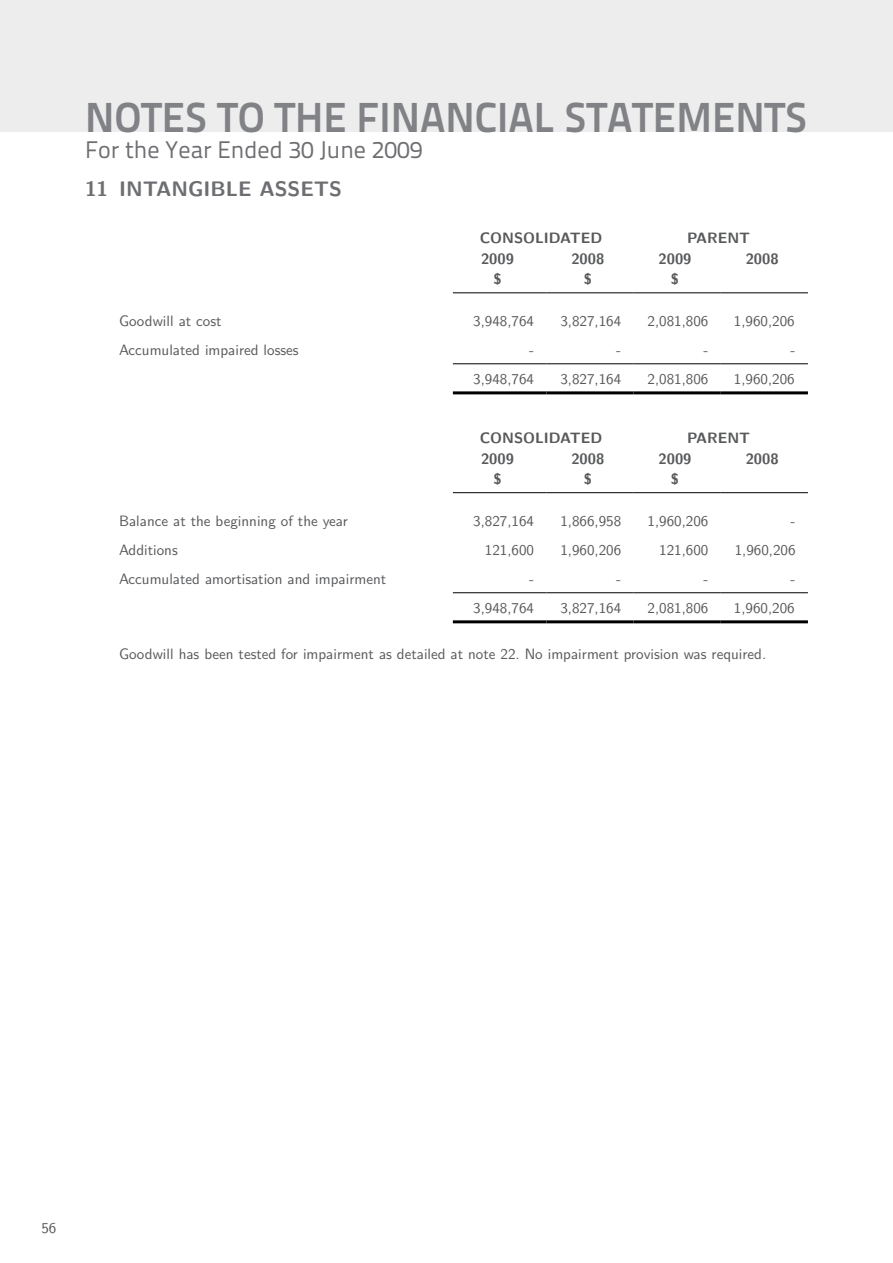
<style>
.page{position:relative;width:893px;height:1263px;background:#fff}
.page>*{position:absolute;margin:0;border:0;box-sizing:border-box;transform-origin:0 0}
.t1{font:42px "Titillium Text 15 L 800 wt";color:#808285}
.t2{font:24px "Titillium Text 15 L 400 wt";color:#6d6e71}
.t3{font:700 21px "LM Sans 10";color:#6d6e71}
.t4{font:15px "LM Sans 10";color:#58595b}
.t5{font:700 15px "LM Sans 10";color:#58595b}
</style>
<div class="page">
<div style="left:0;top:0;width:893px;height:132px;background:#ededee"></div>
<hr style="left:453px;top:292px;width:93px;height:1px;background:#000">
<hr style="left:546px;top:292px;width:88px;height:1px;background:#000">
<hr style="left:634px;top:292px;width:87px;height:1px;background:#000">
<hr style="left:721px;top:292px;width:87px;height:1px;background:#000">
<hr style="left:453px;top:363px;width:93px;height:1px;background:#000">
<hr style="left:546px;top:363px;width:88px;height:1px;background:#000">
<hr style="left:634px;top:363px;width:87px;height:1px;background:#000">
<hr style="left:721px;top:363px;width:87px;height:1px;background:#000">
<hr style="left:453px;top:391px;width:93px;height:3px;background:#000">
<hr style="left:546px;top:391px;width:88px;height:3px;background:#000">
<hr style="left:634px;top:391px;width:87px;height:3px;background:#000">
<hr style="left:721px;top:391px;width:87px;height:3px;background:#000">
<hr style="left:453px;top:492px;width:93px;height:1px;background:#000">
<hr style="left:546px;top:492px;width:88px;height:1px;background:#000">
<hr style="left:634px;top:492px;width:87px;height:1px;background:#000">
<hr style="left:721px;top:492px;width:87px;height:1px;background:#000">
<hr style="left:453px;top:592px;width:93px;height:1px;background:#000">
<hr style="left:546px;top:592px;width:88px;height:1px;background:#000">
<hr style="left:634px;top:592px;width:87px;height:1px;background:#000">
<hr style="left:721px;top:592px;width:87px;height:1px;background:#000">
<hr style="left:453px;top:620px;width:93px;height:3px;background:#000">
<hr style="left:546px;top:620px;width:88px;height:3px;background:#000">
<hr style="left:634px;top:620px;width:87px;height:3px;background:#000">
<hr style="left:721px;top:620px;width:87px;height:3px;background:#000">
<h1 class="t1" style="left:85px;top:92px;width:53px">NOTES</h1>
<h1 class="t1" style="left:217px;top:92px;width:82px">TO THE</h1>
<h1 class="t1" style="left:357px;top:92px;width:430px">FI NANCIAL STATEMENTS</h1>
<h2 class="t2" style="left:85px;top:135px;width:339px">For the Year Ended 30 June 2009</h2>
<h3 class="t3" style="left:85px;top:172px;width:88px">11 INTANG</h3>
<h3 class="t3" style="left:204px;top:172px;width:140px">IBLE ASSETS</h3>
<p class="t5" style="left:480px;top:226px;width:124px">CONSOLIDATED</p>
<p class="t5" style="left:687px;top:226px;width:65px">PARENT</p>
<p class="t5" style="left:481px;top:247px;width:34px">2009</p>
<p class="t5" style="left:571px;top:247px;width:34px">2008</p>
<p class="t5" style="left:659px;top:247px;width:34px">2009</p>
<p class="t5" style="left:746px;top:247px;width:35px">2008</p>
<p class="t5" style="left:493px;top:267px;width:10px">$</p>
<p class="t5" style="left:584px;top:267px;width:10px">$</p>
<p class="t5" style="left:671px;top:267px;width:10px">$</p>
<p class="t4" style="left:119px;top:309px;width:104px">Goodwill at cost</p>
<p class="t4" style="left:473px;top:309px;width:62px">3,948,764</p>
<p class="t4" style="left:560px;top:309px;width:62px">3,827,164</p>
<p class="t4" style="left:648px;top:309px;width:62px">2,081,806</p>
<p class="t4" style="left:734px;top:309px;width:62px">1,960,206</p>
<p class="t4" style="left:119px;top:338px;width:181px">Accumulated impaired losses</p>
<p class="t4" style="left:529px;top:338px;width:6px">-</p>
<p class="t4" style="left:616px;top:338px;width:6px">-</p>
<p class="t4" style="left:703px;top:338px;width:6px">-</p>
<p class="t4" style="left:791px;top:338px;width:6px">-</p>
<p class="t4" style="left:473px;top:367px;width:62px">3,948,764</p>
<p class="t4" style="left:560px;top:367px;width:62px">3,827,164</p>
<p class="t4" style="left:648px;top:367px;width:62px">2,081,806</p>
<p class="t4" style="left:734px;top:367px;width:62px">1,960,206</p>
<p class="t5" style="left:480px;top:426px;width:124px">CONSOLIDATED</p>
<p class="t5" style="left:687px;top:426px;width:65px">PARENT</p>
<p class="t5" style="left:481px;top:447px;width:34px">2009</p>
<p class="t5" style="left:571px;top:447px;width:34px">2008</p>
<p class="t5" style="left:659px;top:447px;width:34px">2009</p>
<p class="t5" style="left:746px;top:447px;width:35px">2008</p>
<p class="t5" style="left:493px;top:467px;width:10px">$</p>
<p class="t5" style="left:584px;top:467px;width:10px">$</p>
<p class="t5" style="left:671px;top:467px;width:10px">$</p>
<p class="t4" style="left:119px;top:509px;width:230px">Balance at the beginning of the year</p>
<p class="t4" style="left:473px;top:509px;width:62px">3,827,164</p>
<p class="t4" style="left:560px;top:509px;width:62px">1,866,958</p>
<p class="t4" style="left:648px;top:509px;width:62px">1,960,206</p>
<p class="t4" style="left:791px;top:509px;width:6px">-</p>
<p class="t4" style="left:119px;top:538px;width:60px">Additions</p>
<p class="t4" style="left:485px;top:538px;width:51px">121,600</p>
<p class="t4" style="left:560px;top:538px;width:62px">1,960,206</p>
<p class="t4" style="left:659px;top:538px;width:51px">121,600</p>
<p class="t4" style="left:735px;top:538px;width:62px">1,960,206</p>
<p class="t4" style="left:119px;top:567px;width:269px">Accumulated amortisation and impairment</p>
<p class="t4" style="left:529px;top:567px;width:6px">-</p>
<p class="t4" style="left:616px;top:567px;width:6px">-</p>
<p class="t4" style="left:703px;top:567px;width:6px">-</p>
<p class="t4" style="left:791px;top:567px;width:6px">-</p>
<p class="t4" style="left:473px;top:596px;width:62px">3,948,764</p>
<p class="t4" style="left:560px;top:596px;width:62px">3,827,164</p>
<p class="t4" style="left:648px;top:596px;width:62px">2,081,806</p>
<p class="t4" style="left:734px;top:596px;width:62px">1,960,206</p>
<p class="t4" style="left:119px;top:642px;width:649px">Goodwill has been tested for impairment as detailed at note 22. No impairment provision was required.</p>
<p class="t4" style="left:41px;top:1216px;width:16px">56</p>
</div>
